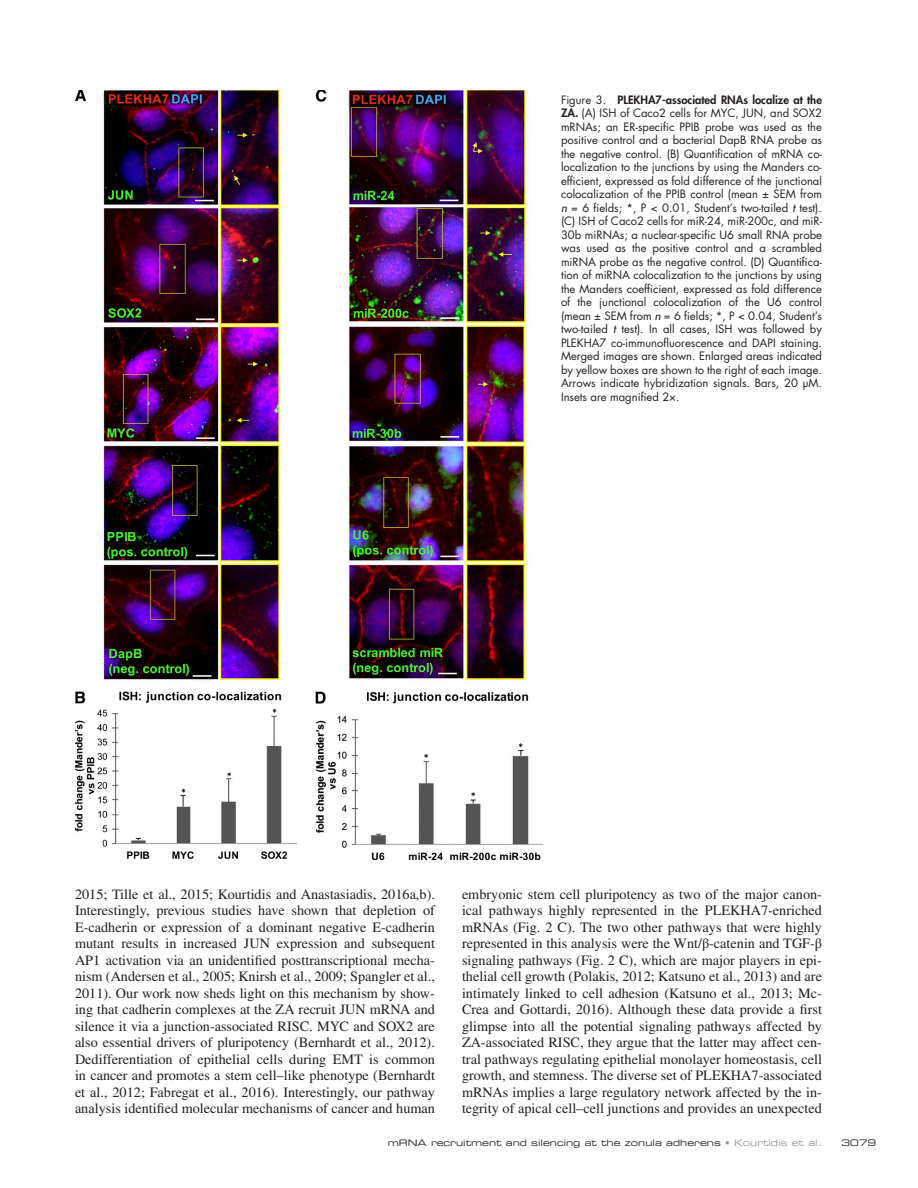
<style>
.page{position:relative;width:918px;height:1188px;background:#fff}
.page>*{position:absolute;margin:0;border:0;box-sizing:border-box;transform-origin:0 0}
.t1{font:14.25px/16.5px "Times LT Std";color:#231f20;text-align:justify}
.t2{font:11.25px/13.5px "Futura Std";color:#231f20;text-align:justify}
.t3{font:9px "Eurostile LT Std Ex 2";color:#231f20}
.s1{font-weight:800}
.s2{font-weight:500;font-style:italic}
.s3{font-family:"STIX General"}
.s4{color:#949698}
</style>
<div class="page">
<img style="left:75px;top:90px;width:468px;height:769px">
<p class="t2" style="left:561px;top:93px;width:263px">Figure 3. <span class="s1">PLEKHA7-associated RNAs localize at the ZA.</span> (A) ISH of Caco2 cells for MYC, JUN, and SOX2 mRNAs; an ER-specific PPIB probe was used as the positive control and a bacterial DapB RNA probe as the negative control. (B) Quantification of mRNA co&shy;localization to the junctions by using the Manders co&shy;efficient, expressed as fold difference of the junctional colocalization of the PPIB control (mean ± SEM from <span class="s2">n</span> = 6 fields; *, P &lt; 0.01, Student’s two-tailed <span class="s2">t</span> test). (C) ISH of Caco2 cells for miR-24, miR-200c, and miR-30b miRNAs; a nuclear-specific U6 small RNA probe was used as the positive control and a scrambled miRNA probe as the negative control. (D) Quantifica&shy;tion of miRNA colocalization to the junctions by using the Manders coefficient, expressed as fold difference of the junctional colocalization of the U6 control (mean ± SEM from <span class="s2">n</span> = 6 fields; *, P &lt; 0.04, Student’s two-tailed <span class="s2">t</span> test). In all cases, ISH was followed by PLEKHA7 co-immunofluorescence and DAPI staining.<br>Merged images are shown. Enlarged areas indicated by yellow boxes are shown to the right of each image.<br>Arrows indicate hybridization signals. Bars, 20 µM.<br>Insets are magnified 2×.</p>
<p class="t1" style="left:75px;top:885px;width:362px">2015; Tille et al., 2015; Kourtidis and Anastasiadis, 2016a,b).<br>Interestingly, previous studies have shown that depletion of E-cadherin or expression of a dominant negative E-cadherin mutant results in increased JUN expression and subsequent AP1 activation via an unidentified posttranscriptional mecha&shy;nism (Andersen et al., 2005; Knirsh et al., 2009; Spangler et al., 2011). Our work now sheds light on this mechanism by show&shy;ing that cadherin complexes at the ZA recruit JUN mRNA and silence it via a junction-associated RISC. MYC and SOX2 are also essential drivers of pluripotency (Bernhardt et al., 2012).<br>Dedifferentiation of epithelial cells during EMT is common in cancer and promotes a stem cell–like phenotype (Bernhardt et al., 2012; Fabregat et al., 2016). Interestingly, our pathway analysis identified molecular mechanisms of cancer and human</p>
<p class="t1" style="left:462px;top:885px;width:362px">embryonic stem cell pluripotency as two of the major canon&shy;ical pathways highly represented in the PLEKHA7-enriched mRNAs (Fig. 2 C). The two other pathways that were highly represented in this analysis were the Wnt/<span class="s3">β</span>-catenin and TGF-<span class="s3">β </span>signaling pathways (Fig. 2 C), which are major players in epi&shy;thelial cell growth (Polakis, 2012; Katsuno et al., 2013) and are intimately linked to cell adhesion (Katsuno et al., 2013; Mc-Crea and Gottardi, 2016). Although these data provide a first glimpse into all the potential signaling pathways affected by ZA-associated RISC, they argue that the latter may affect cen&shy;tral pathways regulating epithelial monolayer homeostasis, cell growth, and stemness. The diverse set of PLEKHA7-associated mRNAs implies a large regulatory network affected by the in&shy;tegrity of apical cell–cell junctions and provides an unexpected</p>
<p class="t3" style="left:388px;top:1136px;width:436px">mRNA recruitment and silencing at the zonula adherens <span class="s4">• Kourtidis et al.</span></p>
<p class="t3" style="left:841px;top:1136px;width:36px">3079</p>
</div>
